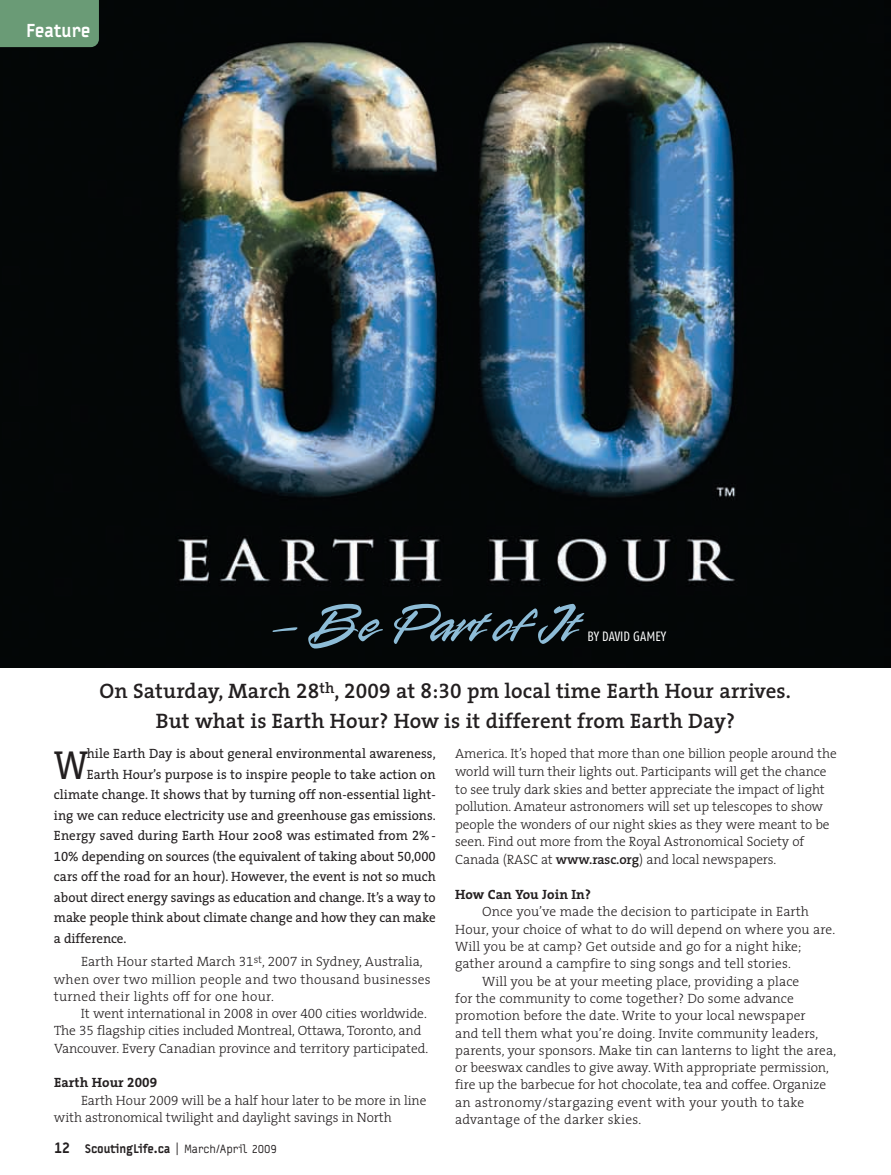
<style>
.page{position:relative;width:891px;height:1175px;background:#fff}
.page>*{position:absolute;margin:0;border:0;box-sizing:border-box;transform-origin:0 0}
.t1{font:60px "Rapier Plain";letter-spacing:-.015em;color:#8dbcd7}
.t2{font:40.8px "The Serif";color:#231f20;scale:.85 1}
.t3{font:600 21px/30px "The Serif";letter-spacing:.005em;color:#231f20;text-align:center}
.t4{font:900 18px "Typestar";letter-spacing:-.02em;color:#fff}
.t5{font:300 13.5px/17.7px "The Serif";letter-spacing:-.005em;color:#231f20}
.t6{font:13.5px "The Serif";letter-spacing:.005em;color:#231f20}
.t7{font:300 13.5px/17.2px "The Serif";letter-spacing:.02em;color:#231f20}
.t8{font:700 13.5px "The Serif";letter-spacing:.005em;color:#231f20}
.t9{font:13.5px "Fago Co";color:#fff}
.t10{font:12px "Typestar";letter-spacing:-.01em;color:#231f20}
.s1{font-family:"The Serif Semi Bold Expert";font-weight:400}
.s2{font-family:"The Serif Expert"}
.s3{font-family:"The Serif Light Expert";font-weight:400}
.s4{font-family:"The Serif Bold Expert";font-weight:400}
.s5{font-weight:900;font-size:15px}
.s6{font-weight:900}
.s7{font-weight:600}
</style>
<div class="page">
<img style="left:0;top:0;width:891px;height:667px">
<div style="left:0;top:0;width:99px;height:47px;background:#6a9b76"></div>
<h3 class="t4" style="left:27px;top:24px;width:65px">Feature</h3>
<h1 class="t1" style="left:266px;top:585px;width:311px">– Be Part of It</h1>
<p class="t9" style="left:588px;top:631px;width:80px">BY DAVID GAMEY</p>
<h3 class="t3" style="left:100px;top:677px;width:693px">On Saturday, March <span class="s1">28</span><sup>th</sup>, <span class="s1">2009</span> at 8:<span class="s1">30</span> pm local time Earth Hour arrives.<br>But what is Earth Hour? How is it different from Earth Day?</h3>
<h2 class="t2" style="left:54px;top:747px;width:41px">W</h2>
<p class="t6" style="left:87px;top:748px;width:350px">hile Earth Day is about general environmental awareness,</p>
<p class="t6" style="left:87px;top:768px;width:350px">Earth Hour’s purpose is to inspire people to take action on</p>
<p class="t6" style="left:54px;top:789px;width:383px">climate change. It shows that by turning off non-essential light-</p>
<p class="t6" style="left:54px;top:809px;width:383px">ing we can reduce electricity use and greenhouse gas emissions.</p>
<p class="t6" style="left:54px;top:830px;width:383px">Energy saved during Earth Hour 2008 was estimated from <span class="s2">2</span>%-</p>
<p class="t6" style="left:54px;top:850px;width:383px"><span class="s2">10</span>% depending on sources (the equivalent of taking about <span class="s2">50,000</span></p>
<p class="t6" style="left:54px;top:871px;width:383px">cars off the road for an hour). However, the event is not so much</p>
<p class="t6" style="left:54px;top:891px;width:383px">about direct energy savings as education and change. It’s a way to</p>
<p class="t6" style="left:54px;top:912px;width:383px">make people think about climate change and how they can make</p>
<p class="t6" style="left:54px;top:932px;width:74px">a difference.</p>
<p class="t7" style="left:54px;top:954px;width:378px;text-indent:27px">Earth Hour started March <span class="s3">31</span><sup>st</sup>, <span class="s3">2007</span> in Sydney, Australia, when over two million people and two thousand businesses turned their lights off for one hour.</p>
<p class="t5" style="left:54px;top:1005px;width:376px;line-height:17.2px;text-indent:27px">It went international in <span class="s3">2008</span> in over <span class="s3">400</span> cities worldwide.<br>The <span class="s3">35</span> flagship cities included Montreal, Ottawa, Toronto, and<br>Vancouver. Every Canadian province and territory participated.</p>
<p class="t8" style="left:54px;top:1076px;width:105px">Earth Hour <span class="s4">2009</span></p>
<p class="t5" style="left:81px;top:1092px;width:347px">Earth Hour <span class="s3">2009</span> will be a half hour later to be more in line</p>
<p class="t5" style="left:54px;top:1110px;width:339px">with astronomical twilight and daylight savings in North</p>
<p class="t10" style="left:54px;top:1144px;width:224px"><span class="s5">12</span> <span class="s6">ScoutingLife.ca</span> | March/April 2009</p>
<p class="t5" style="left:455px;top:746px;width:383px">America. It’s hoped that more than one billion people around the world will turn their lights out. Participants will get the chance to see truly dark skies and better appreciate the impact of light pollution. Amateur astronomers will set up telescopes to show people the wonders of our night skies as they were meant to be seen. Find out more from the Royal Astronomical Society of Canada (RASC at <span class="s7">www.rasc.org</span>) and local newspapers.</p>
<p class="t8" style="left:455px;top:888px;width:137px">How Can You Join In?</p>
<p class="t5" style="left:482px;top:903px;width:328px">Once you’ve made the decision to participate in Earth</p>
<p class="t5" style="left:455px;top:921px;width:382px">Hour, your choice of what to do will depend on where you are.</p>
<p class="t5" style="left:455px;top:938px;width:348px">Will you be at camp? Get outside and go for a night hike;</p>
<p class="t5" style="left:455px;top:956px;width:337px">gather around a campfire to sing songs and tell stories.</p>
<p class="t5" style="left:482px;top:973px;width:319px">Will you be at your meeting place, providing a place</p>
<p class="t5" style="left:455px;top:990px;width:340px">for the community to come together? Do some advance</p>
<p class="t5" style="left:455px;top:1007px;width:352px">promotion before the date. Write to your local newspaper</p>
<p class="t5" style="left:455px;top:1025px;width:365px">and tell them what you’re doing. Invite community leaders,</p>
<p class="t5" style="left:455px;top:1042px;width:382px">parents, your sponsors. Make tin can lanterns to light the area,</p>
<p class="t5" style="left:455px;top:1059px;width:375px">or beeswax candles to give away. With appropriate permission,</p>
<p class="t5" style="left:455px;top:1076px;width:372px">fire up the barbecue for hot chocolate, tea and coffee. Organize</p>
<p class="t7" style="left:455px;top:1094px;width:351px">an astronomy/stargazing event with your youth to take</p>
<p class="t7" style="left:455px;top:1111px;width:188px">advantage of the darker skies.</p>
</div>
